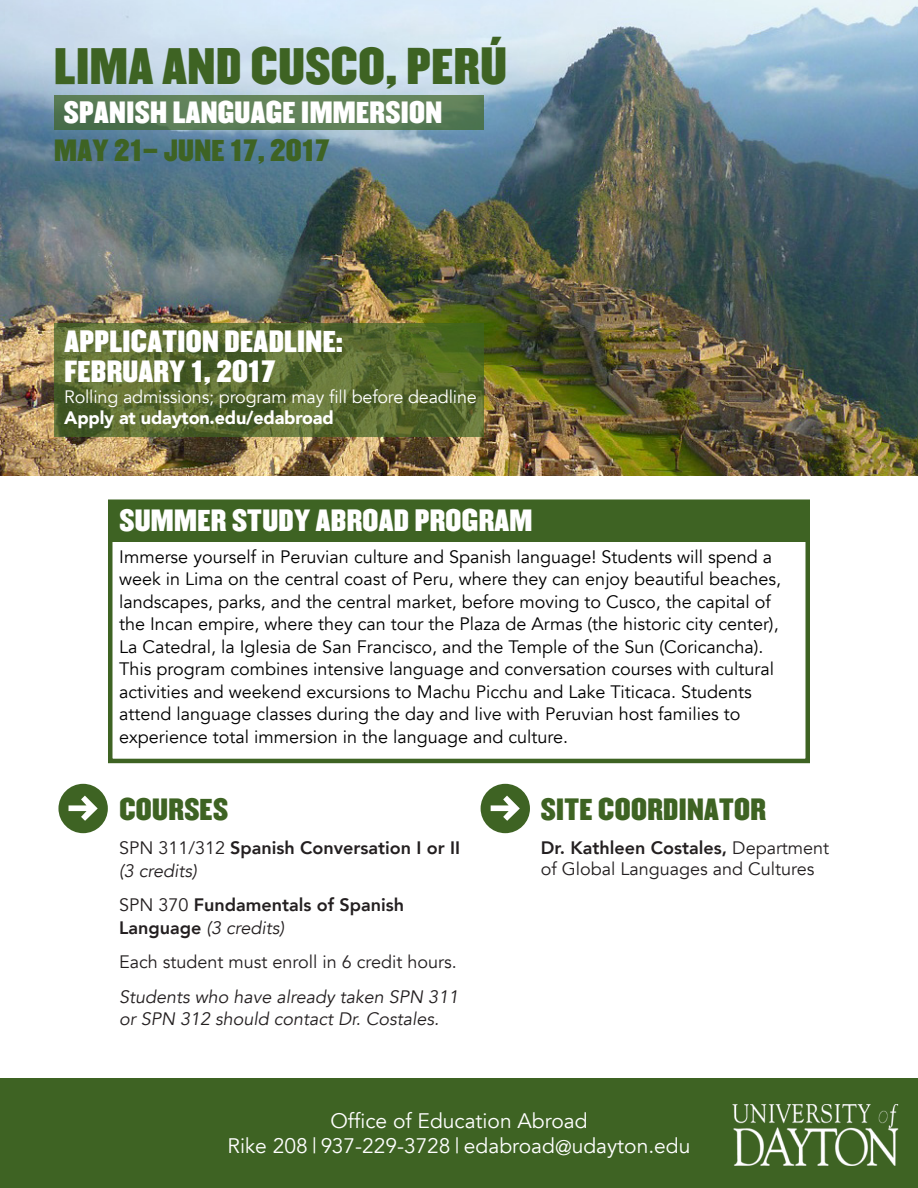
<style>
.page{position:relative;width:918px;height:1188px;background:#fff}
.page>*{position:absolute;margin:0;border:0;box-sizing:border-box;transform-origin:0 0}
.No_Spacing{font:45px "Champion HTF Middleweight";letter-spacing:.015em;color:#3e6323}
.No_Spacing-2{font:27px/30px "Champion HTF Middleweight";letter-spacing:.015em;color:#fff}
.No_Spacing-3{font:27px "Champion HTF Middleweight";letter-spacing:.015em;color:#3e6323}
.t1{font:21px/25.2px "Avenir";color:#fff;text-align:center}
.No_Spacing-4{font:18px/22.5px "Avenir";color:#000}
.No_Spacing-5{font:18px/21.6px "Avenir";color:#231f20}
.No_Spacing-6{font:800 18px/22.5px "Avenir";color:#231f20}
.No_Spacing-7{font:18px/21px "Avenir";letter-spacing:-.01em;color:#fff}
.No_Spacing-8{font:italic 18px/22.5px "Avenir";color:#231f20}
.s1{font-weight:900}
.s2{font-weight:400}
.s3{font-weight:400;font-style:italic}
.s4{font-weight:800}
</style>
<div class="page">
<div style="left:111px;top:502px;width:696px;height:40px;background:#3e6323"></div>
<img style="left:0;top:0;width:918px;height:475px">
<div style="left:0;top:1078px;width:918px;height:110px;background:#3e6323"></div>
<div style="left:58px;top:784px;width:50px;height:49px;background:#3e6323;border-radius:50%"></div>
<svg style="left:69px;top:796px;width:29px;height:25px"></svg>
<div style="left:108px;top:499px;width:702px;height:264px;border:4px solid #3e6323"></div>
<svg style="left:54px;top:323px;width:430px;height:113px;background:#596b30"></svg>
<div style="left:481px;top:784px;width:49px;height:49px;background:#3e6323;border-radius:50%"></div>
<svg style="left:491px;top:796px;width:29px;height:25px"></svg>
<img style="left:732px;top:1104px;width:167px;height:62px">
<svg style="left:54px;top:95px;width:430px;height:34px;background:#5c7e57"></svg>
<p class="No_Spacing" style="left:54px;top:37px;width:454px">LIMA AND CUSCO, PERÚ</p>
<p class="No_Spacing-2" style="left:64px;top:99px;width:380px">SPANISH LANGUAGE IMMERSION</p>
<p class="No_Spacing-3" style="left:54px;top:132px;width:277px">MAY 21– JUNE 17, 2017</p>
<p class="No_Spacing-2" style="left:64px;top:328px;width:280px">APPLICATION DEADLINE:<br>FEBRUARY 1, 2017</p>
<p class="No_Spacing-7" style="left:64px;top:387px;width:414px">Rolling admissions; program may fill before deadline<br><span class="s1">Apply at udayton.edu/edabroad</span></p>
<p class="No_Spacing-2" style="left:119px;top:507px;width:415px">SUMMER STUDY ABROAD PROGRAM</p>
<p class="No_Spacing-4" style="left:119px;top:545px;width:663px">Immerse yourself in Peruvian culture and Spanish language! Students will spend a week in Lima on the central coast of Peru, where they can enjoy beautiful beaches, landscapes, parks, and the central market, before moving to Cusco, the capital of the Incan empire, where they can tour the Plaza de Armas (the historic city center), La Catedral, la Iglesia de San Francisco, and the Temple of the Sun (Coricancha).<br>This program combines intensive language and conversation courses with cultural activities and weekend excursions to Machu Picchu and Lake Titicaca. Students attend language classes during the day and live with Peruvian host families to experience total immersion in the language and culture.</p>
<p class="No_Spacing-3" style="left:119px;top:792px;width:110px">COURSES</p>
<p class="No_Spacing-6" style="left:119px;top:837px;width:343px"><span class="s2">SPN 311/312</span> Spanish Conversation I or II <span class="s3">(3 credits)</span></p>
<p class="No_Spacing-6" style="left:119px;top:894px;width:287px"><span class="s2">SPN 370</span> Fundamentals of Spanish<br>Language <span class="s3">(3 credits)</span></p>
<p class="No_Spacing-5" style="left:119px;top:952px;width:339px">Each student must enroll in 6 credit hours.</p>
<p class="No_Spacing-8" style="left:119px;top:986px;width:341px">Students who have already taken SPN 311 or SPN 312 should contact Dr. Costales.</p>
<p class="No_Spacing-3" style="left:541px;top:792px;width:227px">SITE COORDINATOR</p>
<p class="No_Spacing-5" style="left:541px;top:837px;width:290px"><span class="s4">Dr. Kathleen Costales,</span> Department of Global Languages and Cultures</p>
<p class="t1" style="left:228px;top:1109px;width:464px">Office of Education Abroad<br>Rike 208 | 937-229-3728 | edabroad@udayton.edu</p>
</div>
